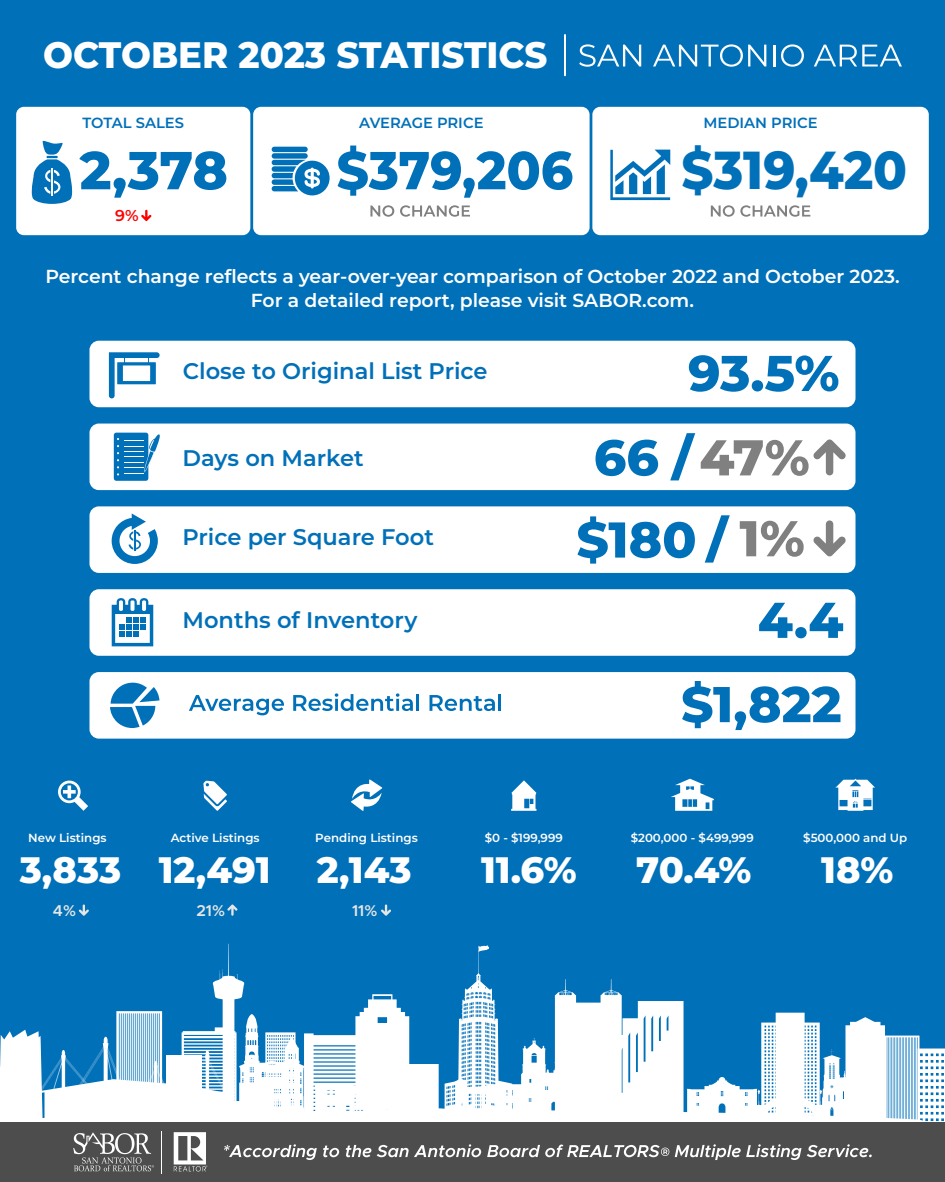
<style>
.page{position:relative;width:945px;height:1182px;background:#fff}
.page>*{position:absolute;margin:0;border:0;box-sizing:border-box;transform-origin:0 0}
.t1{font:800 53.38px "Montserrat";color:#0070b9;scale:.93 1}
.t2{font:800 53.38px "Montserrat";color:#0070b9;scale:.94 1}
.t3{font:800 53.38px "Montserrat";color:#0070b9}
.t4{font:800 50.14px "Montserrat";color:#0070b9}
.t5{font:800 50.14px/80.9px "Montserrat";color:#808080;text-align:right}
.t6{font:800 36.84px "Montserrat";color:#fff;scale:.96 1}
.t7{font:800 36.75px "Montserrat";color:#fff}
.t8{font:600 22.57px "Montserrat";color:#0070b9}
.t9{font:600 18.81px/24.5px "Montserrat";color:#fff;text-align:center}
.t10{font:600 15.75px "Metropolis";color:#e6e6e6}
.t11{font:600 15.75px "Montserrat";color:#f00}
.t12{font:600 14.7px "Montserrat";color:#0070b9}
.t13{font:600 11.81px "Montserrat";color:#fff}
</style>
<div class="page">
<div style="left:0;top:0;width:945px;height:1181px;background:#0070b9"></div>
<svg style="left:461px;top:945px;width:35px;height:68px"></svg>
<svg style="left:212px;top:943px;width:33px;height:70px"></svg>
<svg style="left:555px;top:979px;width:129px;height:34px"></svg>
<svg style="left:927px;top:1048px;width:18px;height:74px"></svg>
<svg style="left:359px;top:994px;width:47px;height:19px"></svg>
<svg style="left:43px;top:1013px;width:884px;height:109px;fill:#fff"></svg>
<svg style="left:0;top:1029px;width:43px;height:93px;background:#e7f1f8"></svg>
<div style="left:16px;top:107px;width:234px;height:128px;background:#fff;border-radius:8px"></div>
<svg style="left:32px;top:140px;width:40px;height:64px"></svg>
<div style="left:592px;top:107px;width:337px;height:128px;background:#fff;border-radius:8px"></div>
<svg style="left:610px;top:150px;width:60px;height:50px"></svg>
<div style="left:253px;top:107px;width:337px;height:128px;background:#fff;border-radius:8px"></div>
<svg style="left:370px;top:205px;width:24px;height:12px"></svg>
<svg style="left:400px;top:205px;width:70px;height:12px"></svg>
<svg style="left:711px;top:205px;width:99px;height:12px"></svg>
<svg style="left:272px;top:160px;width:58px;height:35px"></svg>
<div style="left:272px;top:153px;width:36px;height:6px;background:#0070b9;border-radius:3px"></div>
<div style="left:272px;top:147px;width:36px;height:5px;background:#0070b9;border-radius:3px"></div>
<div style="left:89px;top:672px;width:767px;height:66px;background:#fff;border-radius:9px"></div>
<svg style="left:189px;top:695px;width:95px;height:20px"></svg>
<svg style="left:293px;top:693px;width:120px;height:18px"></svg>
<hr style="left:416px;top:694px;width:3px;height:16px;background:#0070b9">
<svg style="left:430px;top:694px;width:71px;height:17px"></svg>
<svg style="left:110px;top:682px;width:49px;height:46px"></svg>
<div style="left:89px;top:340px;width:767px;height:67px;background:#fff;border-radius:9px"></div>
<svg style="left:109px;top:352px;width:51px;height:46px"></svg>
<div style="left:89px;top:589px;width:767px;height:66px;background:#fff;border-radius:9px"></div>
<svg style="left:112px;top:598px;width:41px;height:48px"></svg>
<div style="left:89px;top:423px;width:767px;height:67px;background:#fff;border-radius:9px"></div>
<svg style="left:670px;top:433px;width:25px;height:47px"></svg>
<div style="left:114px;top:432px;width:34px;height:48px;background:#0070b9;border-radius:3px"></div>
<svg style="left:117px;top:434px;width:43px;height:41px"></svg>
<div style="left:89px;top:506px;width:767px;height:67px;background:#fff;border-radius:9px"></div>
<svg style="left:705px;top:515px;width:25px;height:47px"></svg>
<svg style="left:112px;top:513px;width:46px;height:51px"></svg>
<svg style="left:511px;top:780px;width:25px;height:30px"></svg>
<svg style="left:671px;top:778px;width:43px;height:32px"></svg>
<svg style="left:836px;top:778px;width:39px;height:32px"></svg>
<svg style="left:58px;top:780px;width:30px;height:30px"></svg>
<svg style="left:203px;top:780px;width:24px;height:30px"></svg>
<svg style="left:351px;top:779px;width:31px;height:31px"></svg>
<div style="left:0;top:1122px;width:945px;height:59px;background:#4d4d4d"></div>
<svg style="left:579px;top:44px;width:62px;height:23px"></svg>
<svg style="left:653px;top:44px;width:113px;height:23px"></svg>
<hr style="left:774px;top:45px;width:2px;height:21px;background:#fff">
<svg style="left:781px;top:44px;width:23px;height:23px"></svg>
<svg style="left:814px;top:45px;width:88px;height:21px"></svg>
<hr style="left:564px;top:34px;width:2px;height:42px;background:#fff">
<svg style="left:813px;top:439px;width:33px;height:36px"></svg>
<svg style="left:814px;top:520px;width:32px;height:36px"></svg>
<svg style="left:79px;top:904px;width:10px;height:11px"></svg>
<svg style="left:227px;top:904px;width:10px;height:11px"></svg>
<svg style="left:381px;top:904px;width:10px;height:11px"></svg>
<svg style="left:141px;top:210px;width:11px;height:11px"></svg>
<svg style="left:73px;top:1132px;width:81px;height:39px"></svg>
<hr style="left:161px;top:1131px;width:1px;height:42px;background:#fff">
<svg style="left:174px;top:1132px;width:33px;height:39px"></svg>
<svg style="left:224px;top:1144px;width:93px;height:15px"></svg>
<svg style="left:323px;top:1145px;width:16px;height:12px"></svg>
<svg style="left:346px;top:1144px;width:25px;height:13px"></svg>
<svg style="left:377px;top:1144px;width:104px;height:13px"></svg>
<svg style="left:487px;top:1144px;width:182px;height:13px"></svg>
<svg style="left:675px;top:1144px;width:197px;height:15px"></svg>
<h3 class="t6" style="left:43px;top:28px;width:527px">OCTOBER 2023 STATISTICS</h3>
<p class="t12" style="left:83px;top:113px;width:103px">TOTAL SALES</p>
<h1 class="t3" style="left:80px;top:131px;width:150px">2,378</h1>
<p class="t11" style="left:115px;top:204px;width:25px">9%</p>
<p class="t12" style="left:359px;top:113px;width:126px">AVERAGE PRICE</p>
<h1 class="t2" style="left:337px;top:131px;width:253px">$379,206</h1>
<p class="t12" style="left:703px;top:113px;width:116px">MEDIAN PRICE</p>
<h1 class="t1" style="left:682px;top:131px;width:244px">$319,420</h1>
<p class="t9" style="left:45px;top:263px;width:856px">Percent change reflects a year-over-year comparison of October 2022 and October 2023.<br>For a detailed report, please visit SABOR.com.</p>
<p class="t8" style="left:183px;top:354px;width:306px">Close to Original List Price</p>
<h2 class="t4" style="left:688px;top:336px;width:153px">93.5%</h2>
<p class="t8" style="left:183px;top:441px;width:183px">Days on Market</p>
<h2 class="t4" style="left:594px;top:421px;width:67px">66</h2>
<h2 class="t5" style="left:699px;top:414px;width:112px">47%<br>1%</h2>
<p class="t8" style="left:183px;top:521px;width:253px">Price per Square Foot</p>
<h2 class="t4" style="left:576px;top:503px;width:122px">$180</h2>
<p class="t8" style="left:183px;top:603px;width:236px">Months of Inventory</p>
<h2 class="t4" style="left:758px;top:583px;width:87px">4.4</h2>
<h2 class="t4" style="left:681px;top:667px;width:162px">$1,822</h2>
<p class="t13" style="left:28px;top:828px;width:80px">New Listings</p>
<p class="t13" style="left:803px;top:828px;width:106px">$500,000 and Up</p>
<h3 class="t7" style="left:20px;top:842px;width:103px">3,833</h3>
<p class="t13" style="left:485px;top:828px;width:80px">$0 - $199,999</p>
<p class="t13" style="left:631px;top:828px;width:125px">$200,000 - $499,999</p>
<p class="t13" style="left:171px;top:828px;width:90px">Active Listings</p>
<h3 class="t7" style="left:159px;top:842px;width:113px">12,491</h3>
<p class="t13" style="left:315px;top:828px;width:104px">Pending Listings</p>
<h3 class="t7" style="left:317px;top:842px;width:96px">2,143</h3>
<p class="t10" style="left:352px;top:900px;width:27px">11%</p>
<h3 class="t7" style="left:481px;top:842px;width:97px">11.6%</h3>
<h3 class="t7" style="left:636px;top:842px;width:117px">70.4%</h3>
<h3 class="t7" style="left:821px;top:842px;width:74px">18%</h3>
<p class="t10" style="left:53px;top:900px;width:25px">4%</p>
<p class="t10" style="left:196px;top:900px;width:30px">21%</p>
</div>
